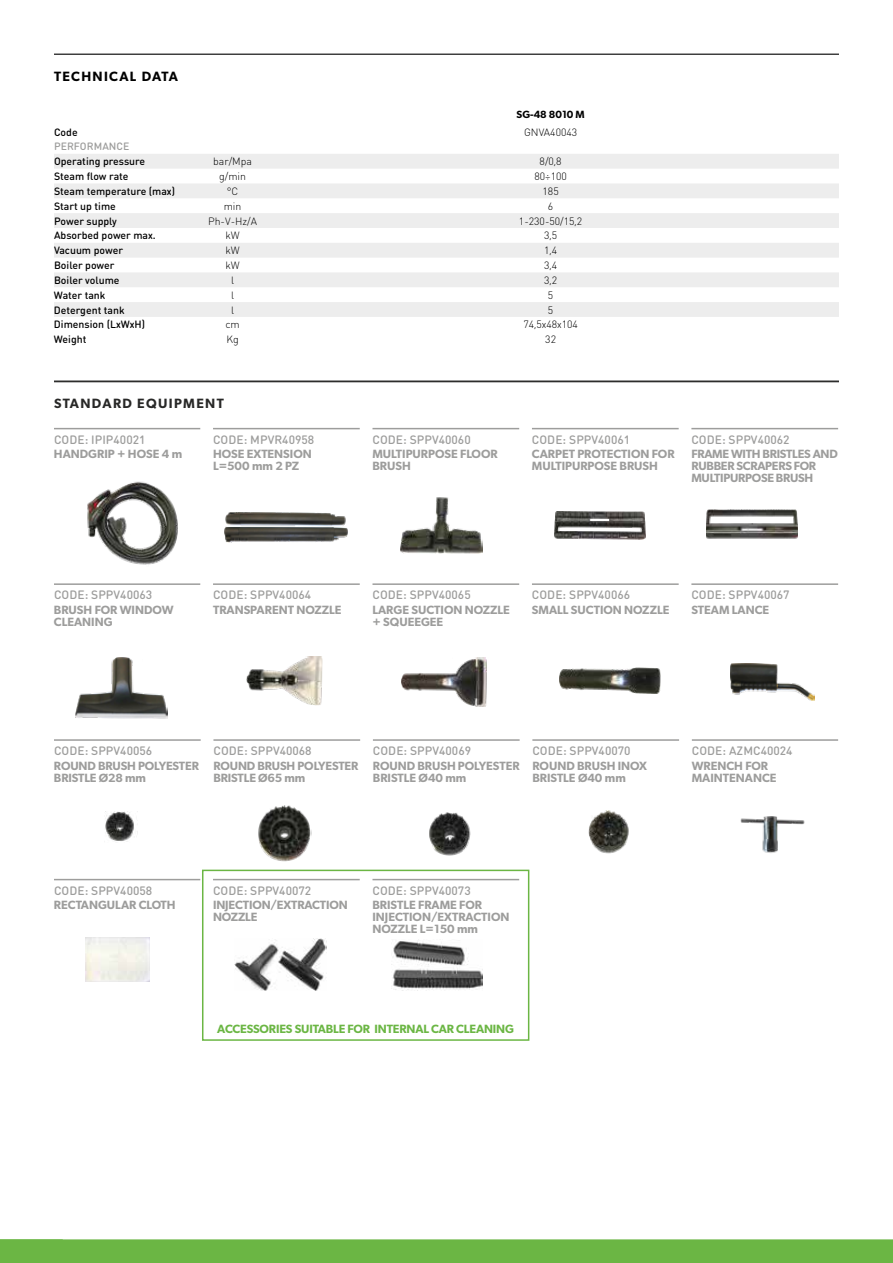
<style>
.page{position:relative;width:893px;height:1263px;background:#fff}
.page>*{position:absolute;margin:0;border:0;box-sizing:border-box;transform-origin:0 0}
.t1{font:600 13.5px "Gibson";letter-spacing:.1em;color:#282827}
.t2{font:600 13.5px "Gibson";letter-spacing:.1em;color:#000}
.t3{font:600 12px/12px "Gibson";color:#9d9d9c}
.t4{font:500 12px "DIN Round Pro";color:#9d9d9c}
.t5{font:600 12px/12px "Gibson";letter-spacing:-.02em;color:#9d9d9c}
.t6{font:600 12px "Gibson";letter-spacing:-.01em;color:#6bb644}
.t7{font:500 10.5px "DIN Round Pro";color:#000}
.t8{font:300 10.5px "DIN Round Pro";color:#000}
.t9{font:500 10.5px "DIN Round Pro";letter-spacing:.005em;color:#9d9d9c}
.t10{font:600 10.5px "Gibson";color:#000}
</style>
<div class="page">
<div style="left:0;top:1239px;width:893px;height:24px;background:#6bb644"></div>
<hr style="left:54px;top:54px;width:785px;height:1px;background:#000">
<hr style="left:54px;top:381px;width:785px;height:1px;background:#282827">
<svg style="left:54px;top:154px;width:785px;height:163px;fill:#ededed"></svg>
<hr style="left:54px;top:428px;width:146px;height:1px;background:#9d9d9c">
<hr style="left:372px;top:428px;width:147px;height:1px;background:#9d9d9c">
<hr style="left:532px;top:428px;width:147px;height:1px;background:#9d9d9c">
<hr style="left:691px;top:428px;width:147px;height:1px;background:#9d9d9c">
<hr style="left:213px;top:428px;width:147px;height:1px;background:#9d9d9c">
<hr style="left:54px;top:739px;width:147px;height:2px;background:#9d9d9c">
<hr style="left:213px;top:739px;width:147px;height:2px;background:#9d9d9c">
<hr style="left:373px;top:739px;width:147px;height:2px;background:#9d9d9c">
<hr style="left:692px;top:739px;width:146px;height:2px;background:#9d9d9c">
<hr style="left:532px;top:739px;width:147px;height:2px;background:#9d9d9c">
<svg style="left:54px;top:880px;width:146px;height:1px"></svg>
<hr style="left:213px;top:879px;width:147px;height:1px;background:#9d9d9c">
<hr style="left:372px;top:879px;width:147px;height:1px;background:#9d9d9c">
<hr style="left:54px;top:879px;width:146px;height:1px;background:#9d9d9c">
<img style="left:87px;top:481px;width:91px;height:84px">
<img style="left:75px;top:657px;width:92px;height:62px">
<img style="left:400px;top:497px;width:82px;height:56px">
<img style="left:224px;top:512px;width:123px;height:31px">
<img style="left:402px;top:657px;width:85px;height:49px">
<img style="left:730px;top:663px;width:84px;height:37px">
<hr style="left:213px;top:583px;width:147px;height:2px;background:#9d9d9c">
<hr style="left:372px;top:583px;width:147px;height:2px;background:#9d9d9c">
<hr style="left:532px;top:583px;width:147px;height:2px;background:#9d9d9c">
<hr style="left:691px;top:583px;width:147px;height:2px;background:#9d9d9c">
<hr style="left:54px;top:583px;width:146px;height:2px;background:#9d9d9c">
<img style="left:554px;top:512px;width:91px;height:28px">
<img style="left:707px;top:510px;width:91px;height:29px">
<img style="left:559px;top:667px;width:102px;height:26px">
<img style="left:258px;top:805px;width:53px;height:57px">
<img style="left:429px;top:812px;width:42px;height:44px">
<img style="left:588px;top:810px;width:41px;height:44px">
<img style="left:105px;top:812px;width:29px;height:29px">
<img style="left:740px;top:816px;width:65px;height:37px">
<img style="left:234px;top:938px;width:92px;height:53px">
<img style="left:392px;top:941px;width:90px;height:49px">
<div style="left:202px;top:870px;width:327px;height:171px;border:2px solid #6bb644"></div>
<img style="left:246px;top:656px;width:77px;height:50px">
<p class="t2" style="left:54px;top:68px;width:126px">TECHNICAL DATA</p>
<p class="t10" style="left:517px;top:108px;width:70px">SG-48 8010 M</p>
<p class="t7" style="left:54px;top:125px;width:25px">Code</p>
<p class="t8" style="left:524px;top:125px;width:55px">GNVA40043</p>
<p class="t9" style="left:54px;top:139px;width:77px">PERFORMANCE</p>
<p class="t7" style="left:54px;top:154px;width:93px">Operating pressure</p>
<p class="t8" style="left:213px;top:155px;width:40px">bar/Mpa</p>
<p class="t8" style="left:540px;top:155px;width:24px">8/0,8</p>
<p class="t7" style="left:54px;top:169px;width:76px">Steam flow rate</p>
<p class="t8" style="left:219px;top:169px;width:28px">g/min</p>
<p class="t8" style="left:534px;top:169px;width:34px">80÷100</p>
<p class="t7" style="left:54px;top:184px;width:123px">Steam temperature (max)</p>
<p class="t8" style="left:227px;top:184px;width:13px">°C</p>
<p class="t8" style="left:543px;top:184px;width:18px">185</p>
<p class="t7" style="left:54px;top:199px;width:63px">Start up time</p>
<p class="t8" style="left:224px;top:199px;width:19px">min</p>
<p class="t8" style="left:548px;top:199px;width:7px">6</p>
<p class="t7" style="left:54px;top:214px;width:64px">Power supply</p>
<p class="t8" style="left:208px;top:214px;width:50px">Ph-V-Hz/A</p>
<p class="t8" style="left:519px;top:214px;width:65px">1-230-50/15,2</p>
<p class="t7" style="left:54px;top:228px;width:103px">Absorbed power max.</p>
<p class="t8" style="left:225px;top:229px;width:16px">kW</p>
<p class="t8" style="left:544px;top:229px;width:15px">3,5</p>
<p class="t7" style="left:54px;top:243px;width:70px">Vacuum power</p>
<p class="t8" style="left:225px;top:244px;width:16px">kW</p>
<p class="t8" style="left:544px;top:244px;width:15px">1,4</p>
<p class="t7" style="left:54px;top:258px;width:62px">Boiler power</p>
<p class="t8" style="left:225px;top:258px;width:16px">kW</p>
<p class="t8" style="left:544px;top:258px;width:15px">3,4</p>
<p class="t7" style="left:54px;top:273px;width:67px">Boiler volume</p>
<p class="t8" style="left:231px;top:273px;width:5px">l</p>
<p class="t8" style="left:544px;top:273px;width:15px">3,2</p>
<p class="t7" style="left:54px;top:288px;width:53px">Water tank</p>
<p class="t8" style="left:231px;top:288px;width:5px">l</p>
<p class="t8" style="left:548px;top:288px;width:7px">5</p>
<p class="t7" style="left:54px;top:303px;width:72px">Detergent tank</p>
<p class="t8" style="left:231px;top:303px;width:5px">l</p>
<p class="t8" style="left:548px;top:303px;width:7px">5</p>
<p class="t7" style="left:54px;top:317px;width:93px">Dimension (LxWxH)</p>
<p class="t8" style="left:225px;top:318px;width:16px">cm</p>
<p class="t8" style="left:523px;top:318px;width:56px">74,5x48x104</p>
<p class="t7" style="left:54px;top:332px;width:34px">Weight</p>
<p class="t8" style="left:226px;top:332px;width:14px">Kg</p>
<p class="t8" style="left:545px;top:332px;width:12px">32</p>
<p class="t1" style="left:54px;top:395px;width:171px">STANDARD EQUIPMENT</p>
<p class="t4" style="left:54px;top:431px;width:93px">CODE: IPIP40021</p>
<p class="t4" style="left:213px;top:431px;width:103px">CODE: MPVR40958</p>
<p class="t4" style="left:372px;top:431px;width:100px">CODE: SPPV40060</p>
<p class="t4" style="left:532px;top:431px;width:100px">CODE: SPPV40061</p>
<p class="t4" style="left:691px;top:431px;width:100px">CODE: SPPV40062</p>
<p class="t3" style="left:54px;top:448px;width:130px">HANDGRIP + HOSE 4 m</p>
<p class="t3" style="left:213px;top:448px;width:100px">HOSE EXTENSION<br>L=500 mm 2 PZ</p>
<p class="t3" style="left:372px;top:448px;width:127px">MULTIPURPOSE FLOOR<br>BRUSH</p>
<p class="t3" style="left:532px;top:448px;width:144px">CARPET PROTECTION FOR<br>MULTIPURPOSE BRUSH</p>
<p class="t5" style="left:691px;top:448px;width:148px">FRAME WITH BRISTLES AND<br>RUBBER SCRAPERS FOR<br>MULTIPURPOSE BRUSH</p>
<p class="t4" style="left:54px;top:587px;width:100px">CODE: SPPV40063</p>
<p class="t4" style="left:213px;top:587px;width:100px">CODE: SPPV40064</p>
<p class="t4" style="left:372px;top:587px;width:100px">CODE: SPPV40065</p>
<p class="t4" style="left:532px;top:587px;width:100px">CODE: SPPV40066</p>
<p class="t4" style="left:691px;top:587px;width:100px">CODE: SPPV40067</p>
<p class="t3" style="left:54px;top:603px;width:121px">BRUSH FOR WINDOW<br>CLEANING</p>
<p class="t3" style="left:213px;top:603px;width:130px">TRANSPARENT NOZZLE</p>
<p class="t3" style="left:372px;top:603px;width:139px">LARGE SUCTION NOZZLE + SQUEEGEE</p>
<p class="t3" style="left:532px;top:603px;width:139px">SMALL SUCTION NOZZLE</p>
<p class="t3" style="left:691px;top:603px;width:79px">STEAM LANCE</p>
<p class="t4" style="left:54px;top:742px;width:100px">CODE: SPPV40056</p>
<p class="t4" style="left:213px;top:742px;width:100px">CODE: SPPV40068</p>
<p class="t4" style="left:373px;top:742px;width:100px">CODE: SPPV40069</p>
<p class="t4" style="left:532px;top:742px;width:100px">CODE: SPPV40070</p>
<p class="t4" style="left:692px;top:742px;width:102px">CODE: AZMC40024</p>
<p class="t3" style="left:54px;top:759px;width:146px">ROUND BRUSH POLYESTER<br>BRISTLE Ø28 mm</p>
<p class="t3" style="left:213px;top:759px;width:146px">ROUND BRUSH POLYESTER<br>BRISTLE Ø65 mm</p>
<p class="t3" style="left:373px;top:759px;width:148px">ROUND BRUSH POLYESTER<br>BRISTLE Ø40 mm</p>
<p class="t3" style="left:532px;top:759px;width:116px">ROUND BRUSH INOX<br>BRISTLE Ø40 mm</p>
<p class="t3" style="left:692px;top:759px;width:86px">WRENCH FOR<br>MAINTENANCE</p>
<p class="t4" style="left:54px;top:882px;width:100px">CODE: SPPV40058</p>
<p class="t4" style="left:213px;top:882px;width:100px">CODE: SPPV40072</p>
<p class="t4" style="left:372px;top:882px;width:100px">CODE: SPPV40073</p>
<p class="t3" style="left:54px;top:899px;width:123px">RECTANGULAR CLOTH</p>
<p class="t3" style="left:213px;top:899px;width:136px">INJECTION/EXTRACTION<br>NOZZLE</p>
<p class="t3" style="left:372px;top:899px;width:139px">BRISTLE FRAME FOR<br>INJECTION/EXTRACTION<br>NOZZLE L=150 mm</p>
<p class="t6" style="left:217px;top:1021px;width:298px">ACCESSORIES SUITABLE FOR INTERNAL CAR CLEANING</p>
</div>
